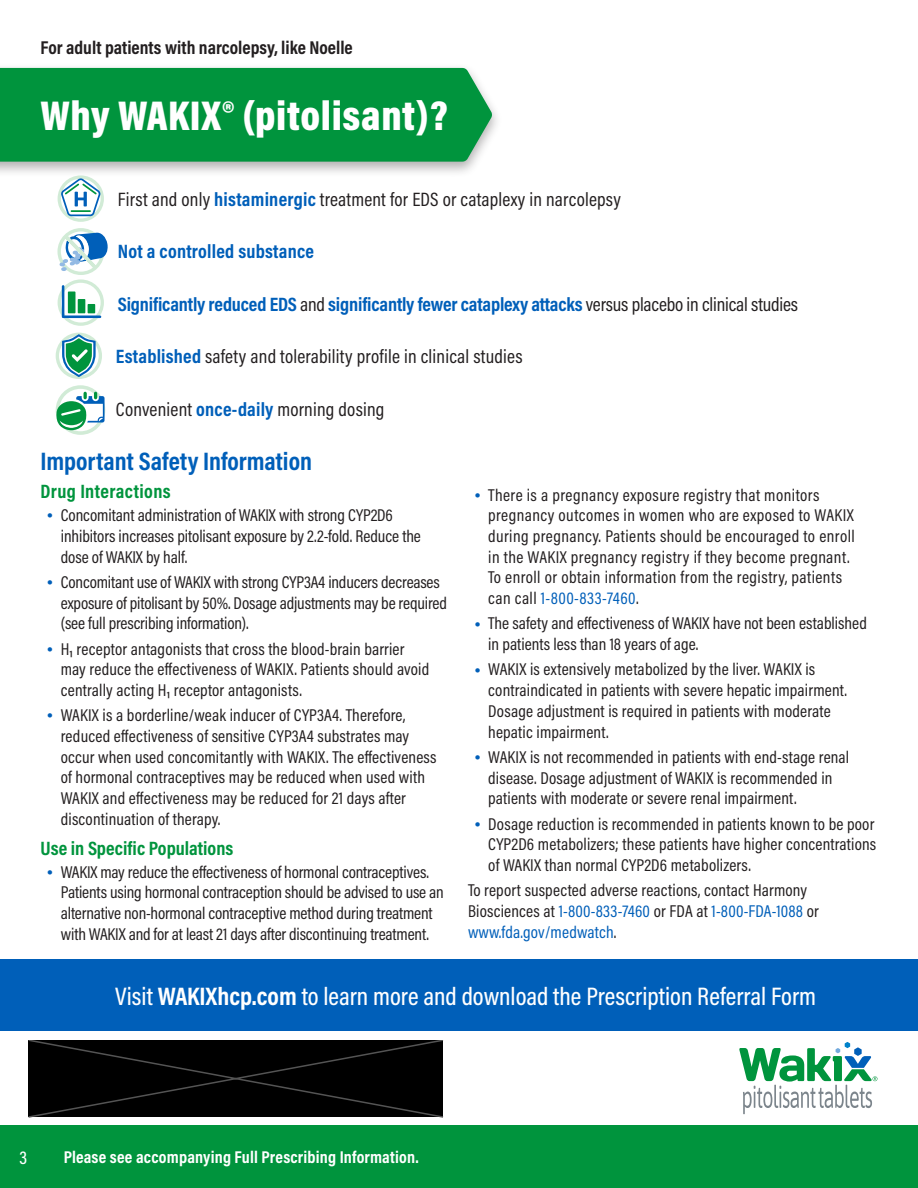
<style>
.page{position:relative;width:918px;height:1188px;background:#fff}
.page>*{position:absolute;margin:0;border:0;box-sizing:border-box;transform-origin:0 0}
.t1{font:900 42px "Acumin Pro Cond";letter-spacing:.015em;color:#fff}
.t2{font:500 25.5px "Acumin Pro Cond";color:#fff}
.t3{font:700 25.5px "Acumin Pro Cond";color:#005fb9}
.t4{font:19.5px "Acumin Pro Cond";letter-spacing:.01em;color:#231f20}
.t5{font:700 19.5px "Acumin Pro Cond";letter-spacing:-.005em;color:#005fb9}
.t6{font:700 19.5px "Acumin Pro Cond";letter-spacing:.005em;color:#00943d}
.t7{font:700 18.75px "Acumin Pro Cond";color:#231f20}
.t8{font:500 18.75px "Acumin Pro Cond";color:#fff}
.t9{font:17.25px/20.7px "Acumin Pro Cond";letter-spacing:.01em;color:#231f20}
.t10{font:17.25px/20.7px "Acumin Pro Cond";letter-spacing:-.01em;color:#231f20}
.t11{font:700 17.25px "Acumin Pro Cond";letter-spacing:.01em;color:#fff}
.s1{font-weight:700;color:#005fb9}
.s2{font-weight:400;color:#231f20}
.s3{font-family:"Asap";color:#005fb9}
.s4{font-weight:500}
.s5{color:#005fb9}
.s6{font-weight:700}
</style>
<div class="page">
<div style="left:0;top:960px;width:918px;height:71px;background:#005fb9"></div>
<div style="left:57px;top:228px;width:47px;height:47px;border:3px solid #d1ebd6;border-radius:50%"></div>
<svg style="left:57px;top:228px;width:51px;height:44px"></svg>
<svg style="left:739px;top:1042px;width:138px;height:72px"></svg>
<svg style="left:59px;top:281px;width:43px;height:43px"></svg>
<div style="left:58px;top:279px;width:46px;height:47px;border:3px solid #d1ebd6;border-radius:50%"></div>
<svg style="left:62px;top:285px;width:39px;height:33px"></svg>
<div style="left:68px;top:292px;width:7px;height:21px;background:#00943d"></div>
<div style="left:78px;top:299px;width:7px;height:14px;background:#00943d"></div>
<div style="left:88px;top:304px;width:7px;height:9px;background:#00943d"></div>
<svg style="left:59px;top:177px;width:43px;height:43px"></svg>
<div style="left:58px;top:175px;width:46px;height:47px;border:3px solid #d1ebd6;border-radius:50%"></div>
<svg style="left:61px;top:178px;width:40px;height:38px"></svg>
<hr style="left:71px;top:210px;width:20px;height:2px;background:#00943d">
<div style="left:0;top:1125px;width:918px;height:63px;background:#00943d"></div>
<svg style="left:57px;top:387px;width:46px;height:46px"></svg>
<div style="left:56px;top:385px;width:49px;height:50px;border:4px solid #d1ebd6;border-radius:50%"></div>
<svg style="left:56px;top:392px;width:49px;height:38px"></svg>
<svg style="left:57px;top:334px;width:43px;height:43px"></svg>
<div style="left:56px;top:333px;width:46px;height:46px;border:3px solid #d1ebd6;border-radius:50%"></div>
<svg style="left:62px;top:334px;width:34px;height:43px"></svg>
<div style="left:0;top:62px;width:502px;height:115px;background:#231f20;opacity:.35"></div>
<div style="left:0;top:68px;width:492px;height:94px;background:#00943d"></div>
<div style="left:29px;top:1040px;width:414px;height:77px;background:#000"></div>
<p class="t7" style="left:40px;top:35px;width:314px">For adult patients with narcolepsy, like Noelle</p>
<h1 class="t1" style="left:41px;top:88px;width:409px">Why WAKIX® (pitolisant)?</h1>
<p class="t4" style="left:118px;top:187px;width:504px">First and only <span class="s1">histaminergic</span> treatment for EDS or cataplexy in narcolepsy</p>
<p class="t5" style="left:118px;top:239px;width:198px">Not a controlled substance</p>
<p class="t5" style="left:118px;top:291px;width:682px">Significantly reduced EDS <span class="s2">and</span> significantly fewer cataplexy attacks <span class="s2">versus placebo in clinical studies</span></p>
<p class="t4" style="left:116px;top:344px;width:408px"><span class="s1">Established</span> safety and tolerability profile in clinical studies</p>
<p class="t4" style="left:116px;top:396px;width:270px">Convenient <span class="s1">once-daily</span> morning dosing</p>
<h2 class="t3" style="left:41px;top:444px;width:273px">Important Safety Information</h2>
<p class="t6" style="left:41px;top:479px;width:132px">Drug Interactions</p>
<p class="t9" style="left:61px;top:505px;width:362px;text-indent:-13px"><span class="s3">•</span> Concomitant administration of WAKIX with strong CYP2D6 inhibitors increases pitolisant exposure by 2.2-fold. Reduce the dose of WAKIX by half.</p>
<p class="t10" style="left:61px;top:571px;width:388px;text-indent:-13px"><span class="s3">•</span> Concomitant use of WAKIX with strong CYP3A4 inducers decreases exposure of pitolisant by 50%. Dosage adjustments may be required (see full prescribing information).</p>
<p class="t9" style="left:61px;top:638px;width:370px;text-indent:-13px"><span class="s3">•</span> H<span class="s4">1</span> receptor antagonists that cross the blood-brain barrier may reduce the effectiveness of WAKIX. Patients should avoid centrally acting H<span class="s4">1</span> receptor antagonists.</p>
<p class="t9" style="left:61px;top:705px;width:377px;text-indent:-13px"><span class="s3">•</span> WAKIX is a borderline/weak inducer of CYP3A4. Therefore, reduced effectiveness of sensitive CYP3A4 substrates may occur when used concomitantly with WAKIX. The effectiveness of hormonal contraceptives may be reduced when used with WAKIX and effectiveness may be reduced for 21 days after discontinuation of therapy.</p>
<p class="t6" style="left:41px;top:835px;width:194px">Use in Specific Populations</p>
<p class="t10" style="left:61px;top:861px;width:385px;text-indent:-13px"><span class="s3">•</span> WAKIX may reduce the effectiveness of hormonal contraceptives.<br>Patients using hormonal contraception should be advised to use an alternative non-hormonal contraceptive method during treatment with WAKIX and for at least 21 days after discontinuing treatment.</p>
<p class="t9" style="left:488px;top:484px;width:368px;text-indent:-14px"><span class="s3">•</span> There is a pregnancy exposure registry that monitors pregnancy outcomes in women who are exposed to WAKIX during pregnancy. Patients should be encouraged to enroll in the WAKIX pregnancy registry if they become pregnant.<br>To enroll or obtain information from the registry, patients can call <span class="s5">1-800-833-7460</span>.</p>
<p class="t9" style="left:488px;top:613px;width:380px;text-indent:-14px"><span class="s3">•</span> The safety and effectiveness of WAKIX have not been established in patients less than 18 years of age.</p>
<p class="t9" style="left:488px;top:659px;width:360px;text-indent:-14px"><span class="s3">•</span> WAKIX is extensively metabolized by the liver. WAKIX is contraindicated in patients with severe hepatic impairment.<br>Dosage adjustment is required in patients with moderate hepatic impairment.</p>
<p class="t9" style="left:488px;top:746px;width:363px;text-indent:-14px"><span class="s3">•</span> WAKIX is not recommended in patients with end-stage renal disease. Dosage adjustment of WAKIX is recommended in patients with moderate or severe renal impairment.</p>
<p class="t9" style="left:488px;top:813px;width:390px;text-align:justify;text-indent:-14px"><span class="s3">•</span> Dosage reduction is recommended in patients known to be poor CYP2D6 metabolizers; these patients have higher concentrations of WAKIX than normal CYP2D6 metabolizers.</p>
<p class="t9" style="left:468px;top:880px;width:352px">To report suspected adverse reactions, contact Harmony<br>Biosciences at <span class="s5">1-800-833-7460</span> or FDA at <span class="s5">1-800-FDA-1088</span> or <span class="s5">www.fda.gov/medwatch</span>.</p>
<h2 class="t2" style="left:115px;top:979px;width:702px">Visit <span class="s6">WAKIXhcp.com</span> to learn more and download the Prescription Referral Form</h2>
<p class="t8" style="left:19px;top:1145px;width:9px">3</p>
<p class="t11" style="left:64px;top:1146px;width:356px">Please see accompanying Full Prescribing Information.</p>
</div>
